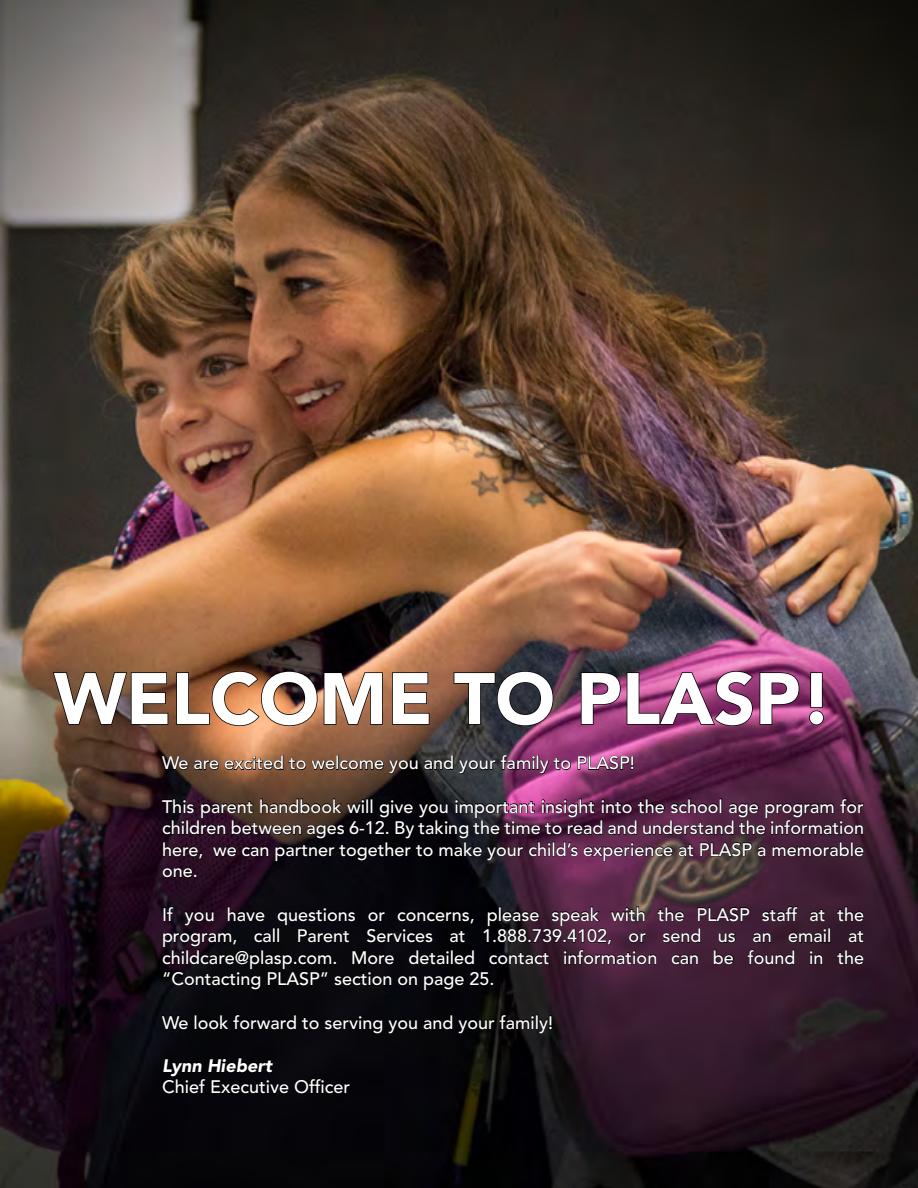
<style>
.page{position:relative;width:918px;height:1188px;background:#fff}
.page>*{position:absolute;margin:0;border:0;box-sizing:border-box;transform-origin:0 0}
.t1{font:900 72px "Avenir LT Std";color:#fff}
.t2{font:500 18px/21.6px "Avenir LT Std";color:#fff;text-align:justify}
.t3{font:italic 900 18px "Avenir LT Std";color:#fff}
</style>
<div class="page">
<img style="left:0;top:0;width:918px;height:1188px">
<svg style="left:161px;top:755px;width:27px;height:16px"></svg>
<svg style="left:194px;top:755px;width:224px;height:19px;background:#5e3e2b"></svg>
<svg style="left:424px;top:755px;width:147px;height:19px;background:#472b40"></svg>
<svg style="left:577px;top:756px;width:57px;height:14px"></svg>
<svg style="left:162px;top:798px;width:702px;height:63px;background:#2e1626"></svg>
<svg style="left:162px;top:868px;width:35px;height:10px"></svg>
<svg style="left:837px;top:906px;width:27px;height:15px"></svg>
<svg style="left:848px;top:931px;width:16px;height:12px"></svg>
<svg style="left:837px;top:950px;width:27px;height:15px"></svg>
<svg style="left:162px;top:906px;width:668px;height:85px;background:#1e101c"></svg>
<svg style="left:161px;top:1014px;width:27px;height:17px"></svg>
<svg style="left:195px;top:1014px;width:357px;height:19px;background:#070709"></svg>
<svg style="left:162px;top:1058px;width:188px;height:36px;background:#050408"></svg>
<svg style="left:52px;top:672px;width:117px;height:54px;background:#614431"></svg>
<svg style="left:175px;top:670px;width:209px;height:57px;background:#956143"></svg>
<svg style="left:391px;top:672px;width:39px;height:54px;background:#83563d"></svg>
<svg style="left:453px;top:670px;width:101px;height:57px;background:#393136"></svg>
<svg style="left:580px;top:670px;width:220px;height:57px;background:#8b3a6e"></svg>
<svg style="left:808px;top:672px;width:17px;height:54px"></svg>
<h1 class="t1" style="left:54px;top:655px;width:780px">WELCOME TO PLASP!</h1>
<p class="t2" style="left:162px;top:753px;width:474px">We are excited to welcome you and your family to PLASP!</p>
<p class="t2" style="left:162px;top:796px;width:704px">This parent handbook will give you important insight into the school age program for children between ages 6-12. By taking the time to read and understand the information here, we can partner together to make your child’s experience at PLASP a memorable one.</p>
<p class="t2" style="left:162px;top:904px;width:704px">If you have questions or concerns, please speak with the PLASP staff at the program, call Parent Services at 1.888.739.4102, or send us an email at childcare@plasp.com. More detailed contact information can be found in the “Contacting PLASP” section on page 25.</p>
<p class="t2" style="left:162px;top:1012px;width:393px">We look forward to serving you and your family!</p>
<p class="t3" style="left:162px;top:1055px;width:111px">Lynn Hiebert</p>
<p class="t2" style="left:162px;top:1077px;width:190px">Chief Executive Officer</p>
</div>
